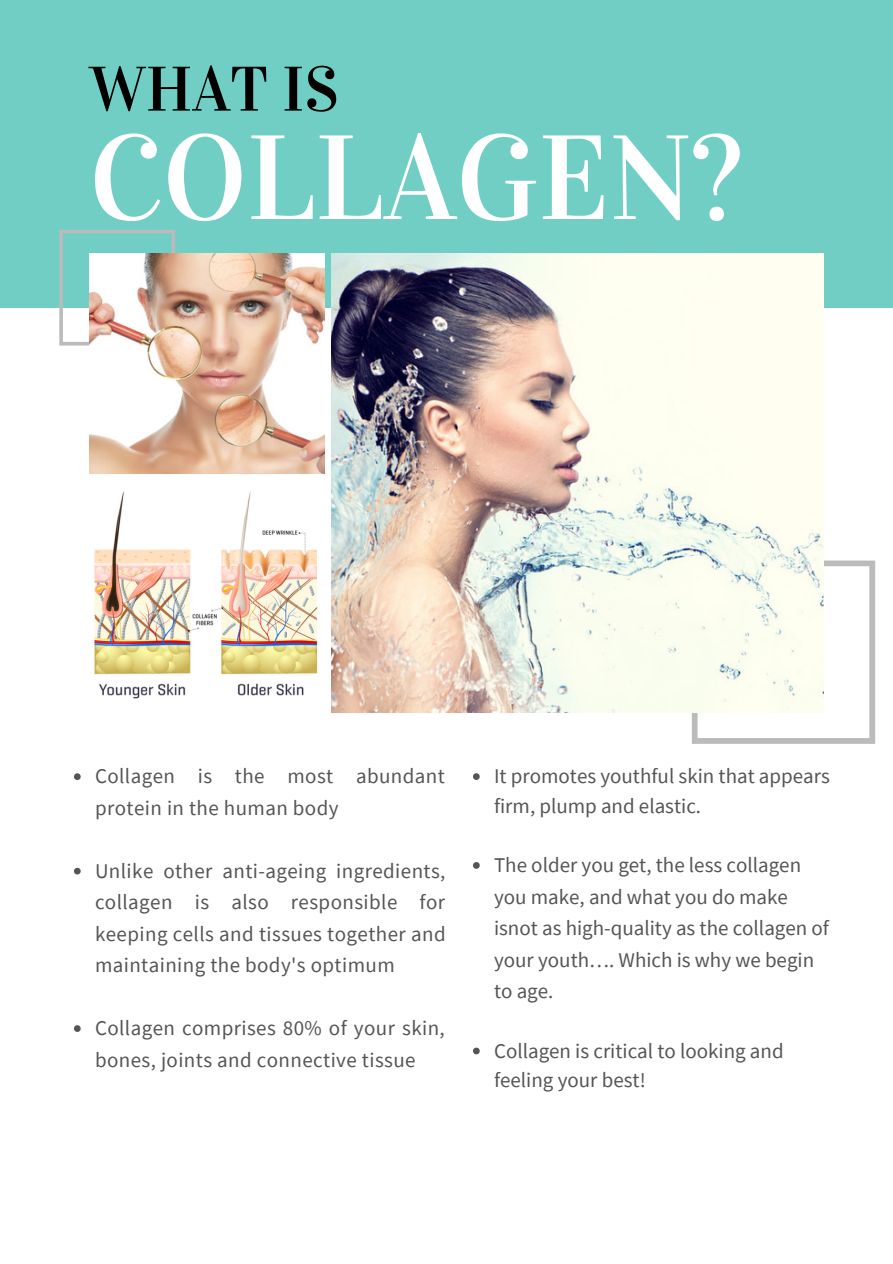
<style>
.page{position:relative;width:893px;height:1264px;background:#fff}
.page>*{position:absolute;margin:0;border:0;box-sizing:border-box;transform-origin:0 0}
.t1{font:119.85px "Vidaloka";color:#fff}
.t2{font:63px "Vidaloka";color:#000}
.t3{font:21px/31.5px "Source Sans Pro";color:#555}
.t4{font:21px/31.5px "Source Sans Pro";letter-spacing:.02em;color:#555}
</style>
<div class="page">
<svg style="left:74px;top:773px;width:7px;height:7px"></svg>
<svg style="left:74px;top:867px;width:7px;height:7px"></svg>
<svg style="left:74px;top:1025px;width:7px;height:6px"></svg>
<div style="left:0;top:0;width:892px;height:307px;background:#71cec4"></div>
<svg style="left:59px;top:230px;width:116px;height:115px"></svg>
<svg style="left:691px;top:560px;width:184px;height:183px"></svg>
<img style="left:331px;top:253px;width:492px;height:459px">
<img style="left:94px;top:491px;width:224px;height:208px">
<img style="left:89px;top:253px;width:235px;height:221px">
<svg style="left:473px;top:773px;width:6px;height:7px"></svg>
<svg style="left:473px;top:862px;width:6px;height:6px"></svg>
<svg style="left:473px;top:1047px;width:6px;height:7px"></svg>
<h2 class="t2" style="left:89px;top:51px;width:251px">WHAT IS</h2>
<h1 class="t1" style="left:89px;top:106px;width:654px">COLLAGEN?</h1>
<p class="t4" style="left:95px;top:760px;width:351px">Collagen is the most abundant protein in the human body</p>
<p class="t3" style="left:95px;top:854px;width:352px;text-align:justify">Unlike other anti-ageing ingredients, collagen is also responsible for keeping cells and tissues together and maintaining the body's optimum</p>
<p class="t4" style="left:95px;top:1012px;width:351px">Collagen comprises 80% of your skin, bones, joints and connective tissue</p>
<p class="t3" style="left:494px;top:761px;width:337px;line-height:29.2px">It promotes youthful skin that appears firm, plump and elastic.</p>
<p class="t3" style="left:494px;top:849px;width:336px">The older you get, the less collagen you make, and what you do make isnot as high-quality as the collagen of your youth…. Which is why we begin to age.</p>
<p class="t3" style="left:494px;top:1035px;width:291px;line-height:29.2px">Collagen is critical to looking and feeling your best!</p>
</div>
